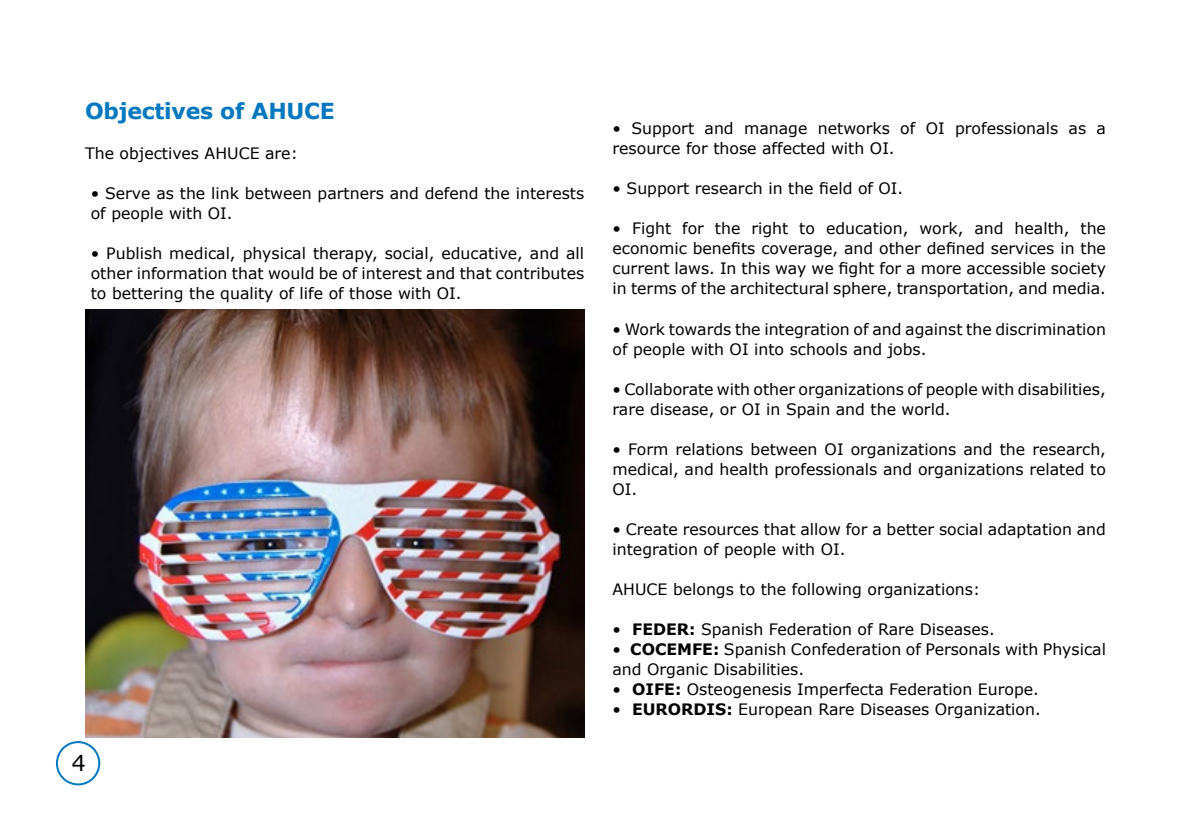
<style>
.page{position:relative;width:1191px;height:840px;background:#fff}
.page>*{position:absolute;margin:0;border:0;box-sizing:border-box;transform-origin:0 0}
.t1{font:700 22px "Verdana";letter-spacing:-.01em;color:#0078bf}
.t2{font:22px "Verdana";color:#000}
.t3{font:15.8px/20px "Verdana";color:#000}
.s1{font-style:inherit}
.s2{font-weight:700}
</style>
<div class="page">
<div style="left:56px;top:740px;width:44px;height:45px;border:2px solid #0078bf;border-radius:50%"></div>
<img style="left:85px;top:309px;width:499px;height:428px">
<h1 class="t1" style="left:85px;top:95px;width:251px">Objectives of AHUCE</h1>
<p class="t3" style="left:85px;top:143px;width:214px">The objectives AHUCE are:</p>
<p class="t3" style="left:91px;top:183px;width:495px">• Serve as the link between partners and defend the interests of people with OI.</p>
<p class="t3" style="left:91px;top:243px;width:495px;text-align:justify">• Publish medical, physical therapy, social, educative, and all other information that would be of interest and that contributes to bettering the quality of life of those with OI.</p>
<h1 class="t2" style="left:72px;top:747px;width:15px">4</h1>
<p class="t3" style="left:612px;top:118px;width:495px">• Support and manage networks of OI professionals as a resource for those affected with OI.</p>
<p class="t3" style="left:612px;top:178px;width:292px">• Support research in the field of OI.</p>
<p class="t3" style="left:612px;top:218px;width:495px;text-align:justify">• Fight for the right to education, work, and health, the economic benefits coverage, and other defined services in the current laws. In this way we fight for a more accessible society in terms of the architectural sphere, transportation, and media.</p>
<p class="t3" style="left:612px;top:318px;width:495px">• Work towards the integration of and against the discrimination of people with OI into schools and jobs.</p>
<p class="t3" style="left:612px;top:378px;width:495px">• Collaborate with other organizations of people with disabilities, rare disease, or OI in Spain and the world.</p>
<p class="t3" style="left:612px;top:438px;width:495px;text-align:justify">• Form relations between OI organizations and the research, medical, and health professionals and organizations related to OI.</p>
<p class="t3" style="left:612px;top:518px;width:495px">• Create resources that allow for a better social adaptation and integration of people with OI.</p>
<p class="t3" style="left:612px;top:578px;width:369px"><span class="s1">AHUCE</span> belongs to the following organizations:</p>
<p class="t3" style="left:612px;top:618px;width:384px">• <span class="s2">FEDER:</span> Spanish Federation of Rare Diseases.</p>
<p class="t3" style="left:612px;top:638px;width:495px">• <span class="s2">COCEMFE:</span> Spanish Confederation of Personals with Physical and Organic Disabilities.</p>
<p class="t3" style="left:612px;top:678px;width:428px">• <span class="s2">OIFE:</span> Osteogenesis Imperfecta Federation Europe.</p>
<p class="t3" style="left:612px;top:698px;width:430px">• <span class="s2">EURORDIS:</span> European Rare Diseases Organization.</p>
</div>
